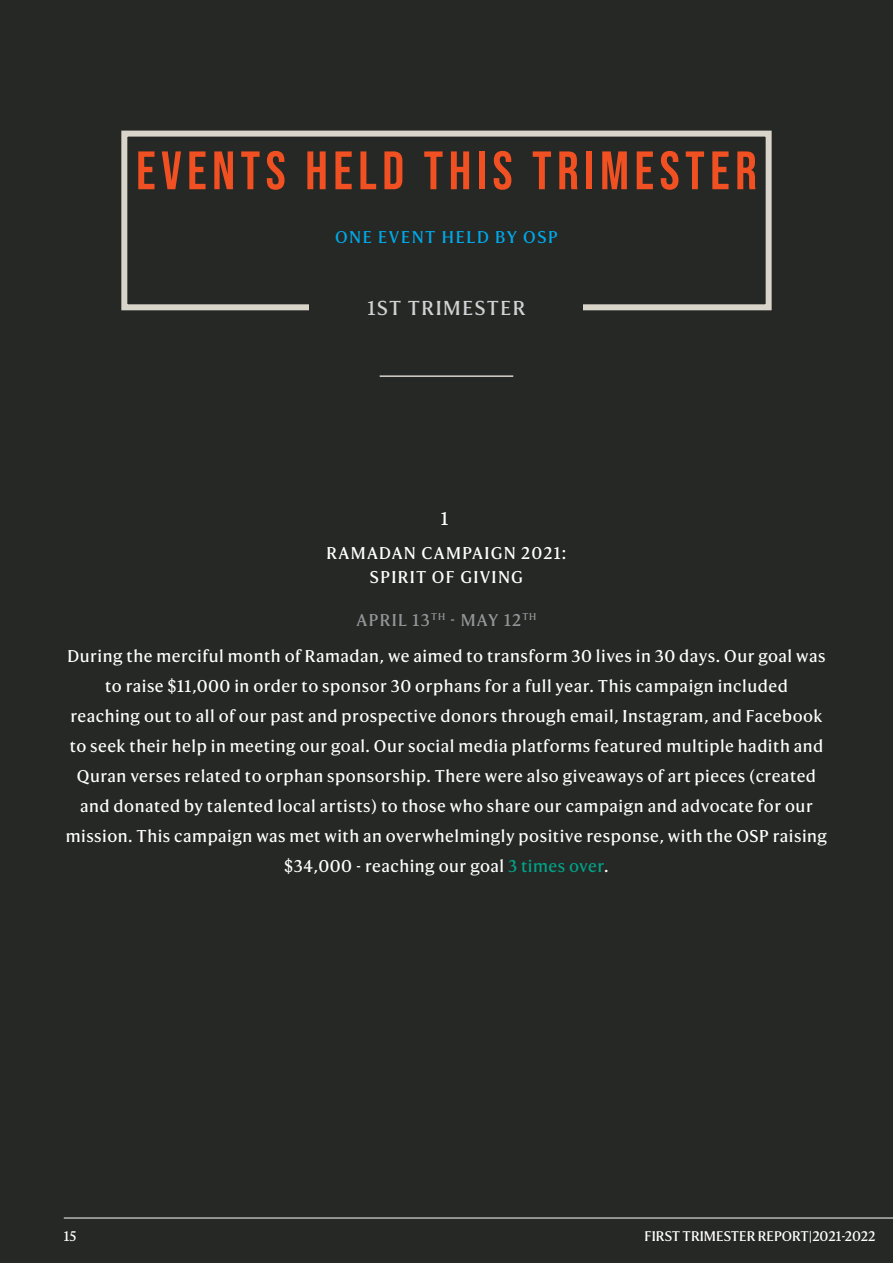
<style>
.page{position:relative;width:893px;height:1263px;background:#262825}
.page>*{position:absolute;margin:0;border:0;box-sizing:border-box;transform-origin:0 0}
.Header_-_Align_Cente{font:54px "Bebas Neue";letter-spacing:.1em;color:#f05022}
.Subhead_-_Align_Cent{font:19.5px "Harding Text Web";letter-spacing:.08em;color:#d1d2d4}
.t1{font:18px "Harding Text Web";color:#fff}
.Body_Text_-_Align_Ce{font:16.5px/30px "Harding Text Web";letter-spacing:.03em;color:#fff;text-align:center}
.Subhead_-_Align_Cent-2{font:16.5px "Harding Text Web";letter-spacing:.08em;color:#fff}
.Header_-_Align_Cente-2{font:16.5px "Harding Text Web";letter-spacing:.1em;color:#00a9ea}
.Subhead_-_Align_Cent-3{font:16.5px "Harding Text Web";letter-spacing:.08em;color:#939598}
.Running_Footer_-_Ali{font:13.5px "Harding Text Web";color:#fff}
.s1{color:#00a389}
</style>
<div class="page">
<hr style="left:380px;top:375px;width:133px;height:2px;background:#d9d5cb">
<div style="left:121px;top:131px;width:651px;height:179px;border:6px solid #d9d5cb"></div>
<div style="left:310px;top:296px;width:273px;height:20px;background:#262825"></div>
<hr style="left:64px;top:1218px;width:829px;height:1px;background:#fff">
<p class="Header_-_Align_Cente" style="left:136px;top:140px;width:622px">EVENTS HELD THIS TRIMESTER</p>
<p class="Header_-_Align_Cente-2" style="left:335px;top:227px;width:224px">ONE EVENT HELD BY OSP</p>
<p class="Subhead_-_Align_Cent" style="left:367px;top:296px;width:158px">1ST TRIMESTER</p>
<p class="t1" style="left:441px;top:508px;width:9px">1</p>
<p class="Subhead_-_Align_Cent-2" style="left:327px;top:543px;width:241px">RAMADAN CAMPAIGN 2021:</p>
<p class="Subhead_-_Align_Cent-2" style="left:370px;top:567px;width:155px">SPIRIT OF GIVING</p>
<p class="Subhead_-_Align_Cent-3" style="left:357px;top:610px;width:181px">APRIL 13<sup>TH</sup> - MAY 12<sup>TH</sup></p>
<p class="Body_Text_-_Align_Ce" style="left:67px;top:641px;width:760px">During the merciful month of Ramadan, we aimed to transform 30 lives in 30 days. Our goal was to raise $11,000 in order to sponsor 30 orphans for a full year. This campaign included</p>
<p class="Body_Text_-_Align_Ce" style="left:66px;top:701px;width:763px">reaching out to all of our past and prospective donors through email, Instagram, and Facebook to seek their help in meeting our goal. Our social media platforms featured multiple hadith and Quran verses related to orphan sponsorship. There were also giveaways of art pieces (created and donated by talented local artists) to those who share our campaign and advocate for our mission. This campaign was met with an overwhelmingly positive response, with the OSP raising $34,000 - reaching our goal <span class="s1">3 times over</span>.</p>
<p class="Running_Footer_-_Ali" style="left:64px;top:1228px;width:14px">15</p>
<p class="Running_Footer_-_Ali" style="left:644px;top:1228px;width:233px">FIRST TRIMESTER REPORT|2021-2022</p>
</div>
